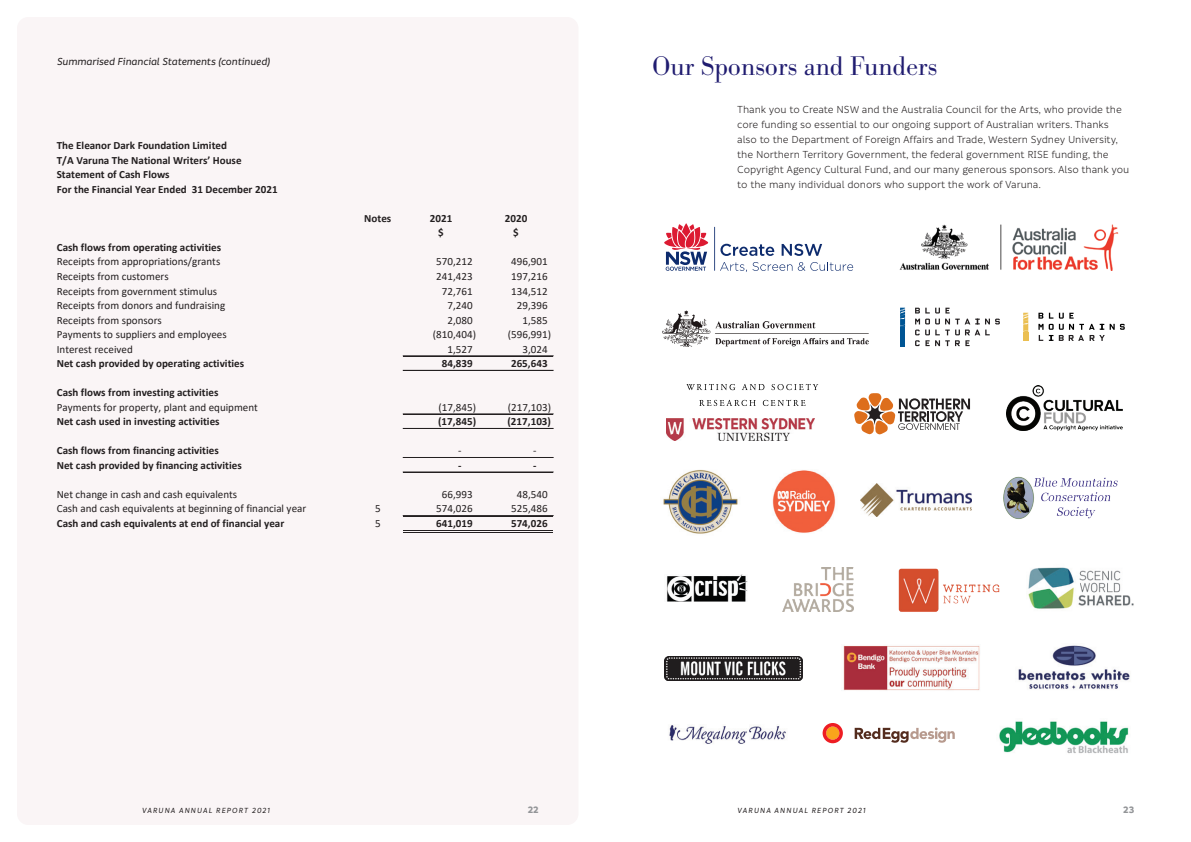
<style>
.page{position:relative;width:1191px;height:842px;background:#fff}
.page>*{position:absolute;margin:0;border:0;box-sizing:border-box;transform-origin:0 0}
.t1{font:300 28px "Bodoni URW";letter-spacing:-.01em;color:#201c70}
.t2{font:11px "Calibri";color:#231f20}
.t3{font:700 11px/14.5px "Calibri";color:#231f20}
.t4{font:11px/15px "Informative";letter-spacing:-.01em;color:#231f20}
.t5{font:italic 500 11px "Informative";letter-spacing:-.01em;color:#231f20}
.t6{font:700 10px "Informative";color:#939598}
.t7{font:italic 500 8px "Informative";letter-spacing:.12em;color:#231f20}
</style>
<div class="page">
<div style="left:17px;top:17px;width:561px;height:808px;background:#faf5f6;border-radius:11px"></div>
<img style="left:999px;top:721px;width:130px;height:32px">
<img style="left:843px;top:645px;width:137px;height:46px">
<img style="left:664px;top:656px;width:138px;height:24px">
<svg style="left:900px;top:308px;width:5px;height:19px"></svg>
<div style="left:900px;top:327px;width:5px;height:19px;background:#005594"></div>
<svg style="left:985px;top:319px;width:14px;height:5px"></svg>
<svg style="left:935px;top:308px;width:14px;height:5px"></svg>
<svg style="left:925px;top:330px;width:24px;height:16px"></svg>
<svg style="left:955px;top:330px;width:34px;height:16px"></svg>
<svg style="left:915px;top:308px;width:14px;height:5px"></svg>
<svg style="left:915px;top:330px;width:4px;height:16px"></svg>
<svg style="left:915px;top:319px;width:64px;height:5px"></svg>
<img style="left:1028px;top:567px;width:106px;height:42px">
<img style="left:860px;top:484px;width:111px;height:33px">
<img style="left:663px;top:470px;width:75px;height:64px">
<img style="left:666px;top:575px;width:82px;height:27px">
<svg style="left:854px;top:727px;width:100px;height:16px"></svg>
<svg style="left:822px;top:723px;width:21px;height:20px"></svg>
<img style="left:1018px;top:645px;width:112px;height:45px">
<svg style="left:1023px;top:313px;width:5px;height:19px"></svg>
<div style="left:1023px;top:332px;width:5px;height:9px;background:#ebbf51"></div>
<svg style="left:1038px;top:313px;width:86px;height:28px"></svg>
<img style="left:662px;top:311px;width:206px;height:35px">
<img style="left:772px;top:470px;width:64px;height:63px">
<img style="left:782px;top:568px;width:71px;height:43px">
<svg style="left:686px;top:384px;width:49px;height:6px"></svg>
<svg style="left:742px;top:384px;width:22px;height:6px"></svg>
<svg style="left:771px;top:384px;width:47px;height:6px"></svg>
<svg style="left:699px;top:400px;width:56px;height:6px"></svg>
<svg style="left:763px;top:400px;width:42px;height:6px"></svg>
<img style="left:666px;top:418px;width:148px;height:22px">
<img style="left:898px;top:568px;width:102px;height:44px">
<img style="left:1003px;top:476px;width:115px;height:43px">
<img style="left:669px;top:725px;width:117px;height:19px">
<img style="left:899px;top:224px;width:219px;height:47px">
<hr style="left:714px;top:227px;width:1px;height:44px;background:#0d2b6d">
<svg style="left:664px;top:223px;width:44px;height:48px"></svg>
<svg style="left:720px;top:244px;width:54px;height:12px"></svg>
<svg style="left:781px;top:244px;width:41px;height:12px"></svg>
<svg style="left:720px;top:262px;width:72px;height:10px"></svg>
<svg style="left:798px;top:262px;width:55px;height:9px"></svg>
<svg style="left:854px;top:393px;width:116px;height:41px"></svg>
<img style="left:1006px;top:386px;width:116px;height:45px">
<hr style="left:403px;top:356px;width:150px;height:1px;background:#231f20">
<hr style="left:403px;top:370px;width:150px;height:1px;background:#231f20">
<hr style="left:403px;top:414px;width:150px;height:1px;background:#231f20">
<hr style="left:403px;top:428px;width:150px;height:1px;background:#231f20">
<hr style="left:403px;top:457px;width:150px;height:1px;background:#231f20">
<hr style="left:403px;top:472px;width:150px;height:1px;background:#231f20">
<hr style="left:403px;top:515px;width:150px;height:1px;background:#231f20">
<hr style="left:403px;top:530px;width:150px;height:1px;background:#231f20">
<hr style="left:403px;top:532px;width:150px;height:1px;background:#231f20">
<p class="t5" style="left:57px;top:56px;width:215px">Summarised Financial Statements (continued)</p>
<p class="t3" style="left:57px;top:138px;width:222px">The Eleanor Dark Foundation Limited<br>T/A Varuna The National Writers’ House Statement of Cash Flows<br>For the Financial Year Ended 31 December 2021</p>
<p class="t3" style="left:364px;top:211px;width:28px">Notes</p>
<p class="t3" style="left:430px;top:211px;width:24px">2021</p>
<p class="t3" style="left:505px;top:211px;width:24px">2020</p>
<p class="t3" style="left:438px;top:225px;width:7px">$</p>
<p class="t3" style="left:513px;top:225px;width:7px">$</p>
<p class="t3" style="left:57px;top:240px;width:166px">Cash flows from operating activities</p>
<p class="t2" style="left:57px;top:254px;width:165px">Receipts from appropriations/grants</p>
<p class="t2" style="left:436px;top:254px;width:38px">570,212</p>
<p class="t2" style="left:511px;top:254px;width:38px">496,901</p>
<p class="t2" style="left:57px;top:269px;width:113px">Receipts from customers</p>
<p class="t2" style="left:436px;top:269px;width:38px">241,423</p>
<p class="t2" style="left:511px;top:269px;width:38px">197,216</p>
<p class="t2" style="left:57px;top:283px;width:162px">Receipts from government stimulus</p>
<p class="t2" style="left:442px;top:283px;width:32px">72,761</p>
<p class="t2" style="left:511px;top:283px;width:38px">134,512</p>
<p class="t2" style="left:57px;top:298px;width:170px">Receipts from donors and fundraising</p>
<p class="t2" style="left:447px;top:298px;width:27px">7,240</p>
<p class="t2" style="left:517px;top:298px;width:32px">29,396</p>
<p class="t2" style="left:57px;top:312px;width:107px">Receipts from sponsors</p>
<p class="t2" style="left:447px;top:312px;width:27px">2,080</p>
<p class="t2" style="left:522px;top:312px;width:27px">1,585</p>
<p class="t2" style="left:57px;top:327px;width:171px">Payments to suppliers and employees</p>
<p class="t2" style="left:433px;top:327px;width:45px">(810,404)</p>
<p class="t2" style="left:508px;top:327px;width:45px">(596,991)</p>
<p class="t2" style="left:57px;top:341px;width:78px">Interest received</p>
<p class="t2" style="left:447px;top:341px;width:27px">1,527</p>
<p class="t2" style="left:522px;top:341px;width:27px">3,024</p>
<p class="t3" style="left:57px;top:356px;width:189px">Net cash provided by operating activities</p>
<p class="t3" style="left:442px;top:356px;width:33px">84,839</p>
<p class="t3" style="left:511px;top:356px;width:38px">265,643</p>
<p class="t3" style="left:57px;top:385px;width:163px">Cash flows from investing activities</p>
<p class="t2" style="left:57px;top:399px;width:203px">Payments for property, plant and equipment</p>
<p class="t2" style="left:438px;top:399px;width:39px">(17,845)</p>
<p class="t2" style="left:508px;top:399px;width:45px">(217,103)</p>
<p class="t3" style="left:57px;top:414px;width:164px">Net cash used in investing activities</p>
<p class="t3" style="left:438px;top:414px;width:39px">(17,845)</p>
<p class="t3" style="left:507px;top:414px;width:45px">(217,103)</p>
<p class="t3" style="left:57px;top:443px;width:163px">Cash flows from financing activities</p>
<p class="t2" style="left:458px;top:443px;width:5px">-</p>
<p class="t2" style="left:533px;top:443px;width:5px">-</p>
<p class="t3" style="left:57px;top:458px;width:186px">Net cash provided by financing activities</p>
<p class="t3" style="left:458px;top:458px;width:5px">-</p>
<p class="t3" style="left:533px;top:458px;width:5px">-</p>
<p class="t2" style="left:57px;top:487px;width:182px">Net change in cash and cash equivalents</p>
<p class="t2" style="left:442px;top:487px;width:32px">66,993</p>
<p class="t2" style="left:517px;top:487px;width:32px">48,540</p>
<p class="t2" style="left:57px;top:501px;width:251px">Cash and cash equivalents at beginning of financial year</p>
<p class="t2" style="left:375px;top:501px;width:7px">5</p>
<p class="t2" style="left:436px;top:501px;width:38px">574,026</p>
<p class="t2" style="left:511px;top:501px;width:38px">525,486</p>
<p class="t3" style="left:57px;top:516px;width:229px">Cash and cash equivalents at end of financial year</p>
<p class="t2" style="left:375px;top:515px;width:7px">5</p>
<p class="t3" style="left:436px;top:516px;width:38px">641,019</p>
<p class="t3" style="left:511px;top:516px;width:38px">574,026</p>
<h1 class="t1" style="left:652px;top:50px;width:287px">Our Sponsors and Funders</h1>
<p class="t4" style="left:737px;top:102px;width:393px">Thank you to Create NSW and the Australia Council for the Arts, who provide the core funding so essential to our ongoing support of Australian writers. Thanks also to the Department of Foreign Affairs and Trade, Western Sydney University, the Northern Territory Government, the federal government RISE funding, the Copyright Agency Cultural Fund, and our many generous sponsors. Also thank you to the many individual donors who support the work of Varuna.</p>
<p class="t7" style="left:142px;top:806px;width:130px">VARUNA ANNUAL REPORT 2021</p>
<p class="t6" style="left:528px;top:804px;width:12px">22</p>
<p class="t7" style="left:737px;top:806px;width:130px">VARUNA ANNUAL REPORT 2021</p>
<p class="t6" style="left:1123px;top:804px;width:13px">23</p>
</div>
